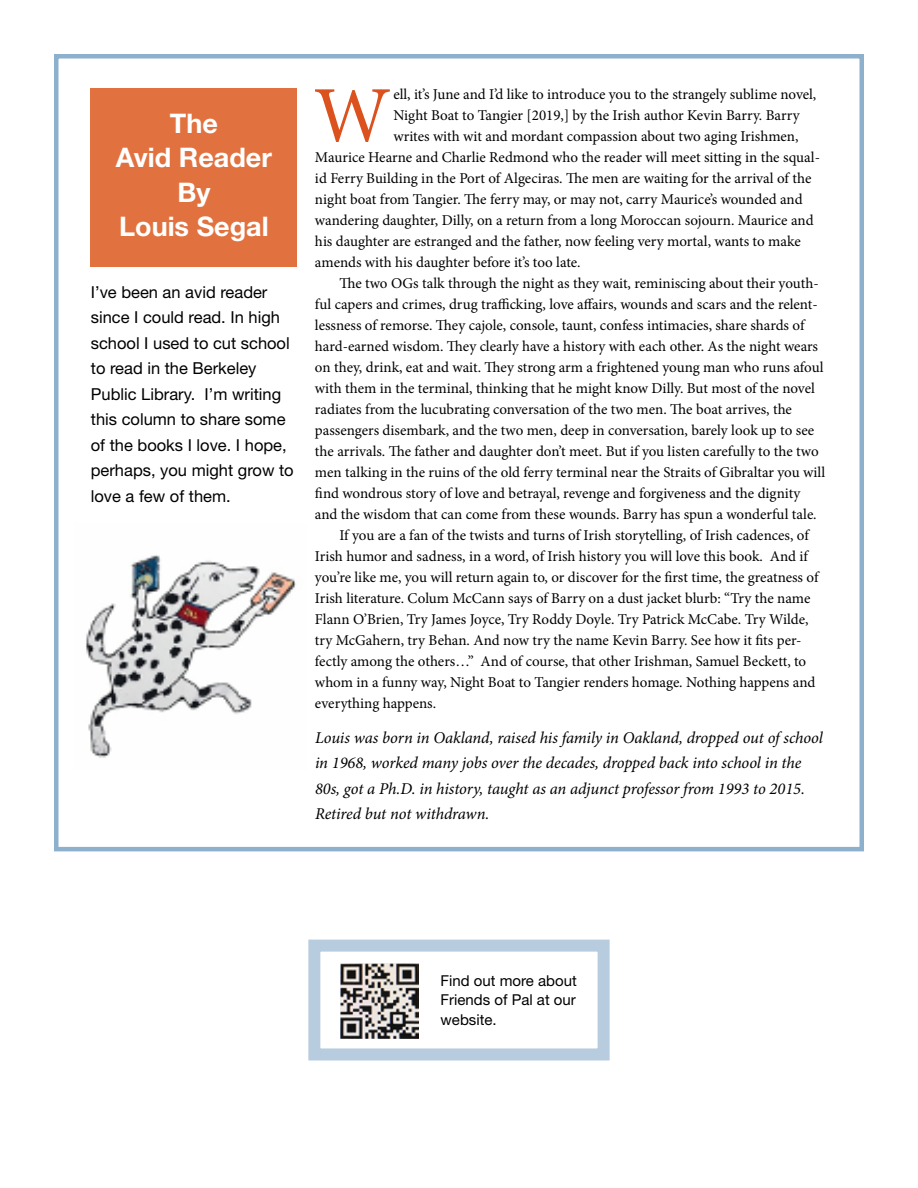
<style>
.page{position:relative;width:918px;height:1188px;background:#fff}
.page>*{position:absolute;margin:0;border:0;box-sizing:border-box;transform-origin:0 0}
.t1{font:79.65px "Minion Pro";color:#db521f}
.t2{font:700 27px/34.5px "Helvetica Neue LT Std";color:#fff;text-align:center}
.t3{font:italic 16.5px/25.5px "Minion Pro";letter-spacing:-.01em;color:#000}
.t4{font:16.5px/25.5px "Helvetica Neue LT Std";color:#000}
.t5{font:15px "Minion Pro";letter-spacing:-.005em;color:#000}
.t6{font:15px/19.5px "Helvetica Neue LT Std";color:#000;text-align:justify}
</style>
<div class="page">
<div style="left:54px;top:54px;width:810px;height:797px;border:4px solid #8db1cd"></div>
<div style="left:91px;top:88px;width:206px;height:178px;background:#e1723f"></div>
<img style="left:86px;top:555px;width:210px;height:203px">
<div style="left:308px;top:940px;width:302px;height:120px;border:12px solid #b7ccde"></div>
<img style="left:340px;top:963px;width:78px;height:76px">
<h2 class="t2" style="left:116px;top:105px;width:158px">The<br>Avid Reader<br>By<br>Louis Segal</h2>
<p class="t4" style="left:91px;top:279px;width:204px">I’ve been an avid reader since I could read. In high school I used to cut school to read in the Berkeley<br>Public Library. I’m writing this column to share some of the books I love. I hope, perhaps, you might grow to love a few of them.</p>
<h1 class="t1" style="left:314px;top:62px;width:79px">W</h1>
<p class="t5" style="left:393px;top:84px;width:424px">ell, it’s June and I’d like to introduce you to the strangely sublime novel,</p>
<p class="t5" style="left:393px;top:105px;width:408px">Night Boat to Tangier [2019,] by the Irish author Kevin Barry. Barry</p>
<p class="t5" style="left:393px;top:126px;width:407px">writes with wit and mordant compassion about two aging Irishmen,</p>
<p class="t5" style="left:315px;top:147px;width:507px">Maurice Hearne and Charlie Redmond who the reader will meet sitting in the squal-</p>
<p class="t5" style="left:315px;top:168px;width:498px">id Ferry Building in the Port of Algeciras. The men are waiting for the arrival of the</p>
<p class="t5" style="left:315px;top:189px;width:489px">night boat from Tangier. The ferry may, or may not, carry Maurice’s wounded and</p>
<p class="t5" style="left:315px;top:210px;width:500px">wandering daughter, Dilly, on a return from a long Moroccan sojourn. Maurice and</p>
<p class="t5" style="left:315px;top:231px;width:487px">his daughter are estranged and the father, now feeling very mortal, wants to make</p>
<p class="t5" style="left:315px;top:252px;width:267px">amends with his daughter before it’s too late.</p>
<p class="t5" style="left:339px;top:273px;width:481px">The two OGs talk through the night as they wait, reminiscing about their youth-</p>
<p class="t5" style="left:315px;top:294px;width:504px">ful capers and crimes, drug trafficking, love affairs, wounds and scars and the relent-</p>
<p class="t5" style="left:315px;top:315px;width:491px">lessness of remorse. They cajole, console, taunt, confess intimacies, share shards of</p>
<p class="t5" style="left:315px;top:336px;width:505px">hard-earned wisdom. They clearly have a history with each other. As the night wears</p>
<p class="t5" style="left:315px;top:357px;width:510px">on they, drink, eat and wait. They strong arm a frightened young man who runs afoul</p>
<p class="t5" style="left:315px;top:378px;width:501px">with them in the terminal, thinking that he might know Dilly. But most of the novel</p>
<p class="t5" style="left:315px;top:399px;width:479px">radiates from the lucubrating conversation of the two men. The boat arrives, the</p>
<p class="t5" style="left:315px;top:420px;width:501px">passengers disembark, and the two men, deep in conversation, barely look up to see</p>
<p class="t5" style="left:315px;top:441px;width:505px">the arrivals. The father and daughter don’t meet. But if you listen carefully to the two</p>
<p class="t5" style="left:315px;top:462px;width:512px">men talking in the ruins of the old ferry terminal near the Straits of Gibraltar you will</p>
<p class="t5" style="left:315px;top:483px;width:487px">find wondrous story of love and betrayal, revenge and forgiveness and the dignity</p>
<p class="t5" style="left:315px;top:504px;width:503px">and the wisdom that can come from these wounds. Barry has spun a wonderful tale.</p>
<p class="t5" style="left:339px;top:525px;width:471px">If you are a fan of the twists and turns of Irish storytelling, of Irish cadences, of</p>
<p class="t5" style="left:315px;top:546px;width:495px">Irish humor and sadness, in a word, of Irish history you will love this book. And if</p>
<p class="t5" style="left:315px;top:567px;width:505px">you’re like me, you will return again to, or discover for the first time, the greatness of</p>
<p class="t5" style="left:315px;top:588px;width:497px">Irish literature. Colum McCann says of Barry on a dust jacket blurb: “Try the name</p>
<p class="t5" style="left:315px;top:609px;width:495px">Flann O’Brien, Try James Joyce, Try Roddy Doyle. Try Patrick McCabe. Try Wilde,</p>
<p class="t5" style="left:315px;top:630px;width:488px">try McGahern, try Behan. And now try the name Kevin Barry. See how it fits per-</p>
<p class="t5" style="left:315px;top:651px;width:493px">fectly among the others…” And of course, that other Irishman, Samuel Beckett, to</p>
<p class="t5" style="left:315px;top:672px;width:502px">whom in a funny way, Night Boat to Tangier renders homage. Nothing happens and</p>
<p class="t5" style="left:315px;top:693px;width:123px">everything happens.</p>
<p class="t3" style="left:315px;top:725px;width:509px">Louis was born in Oakland, raised his family in Oakland, dropped out of school in 1968, worked many jobs over the decades, dropped back into school in the 80s, got a Ph.D. in history, taught as an adjunct professor from 1993 to 2015.<br>Retired but not withdrawn.</p>
<p class="t6" style="left:441px;top:970px;width:138px">Find out more about Friends of Pal at our website.</p>
</div>
